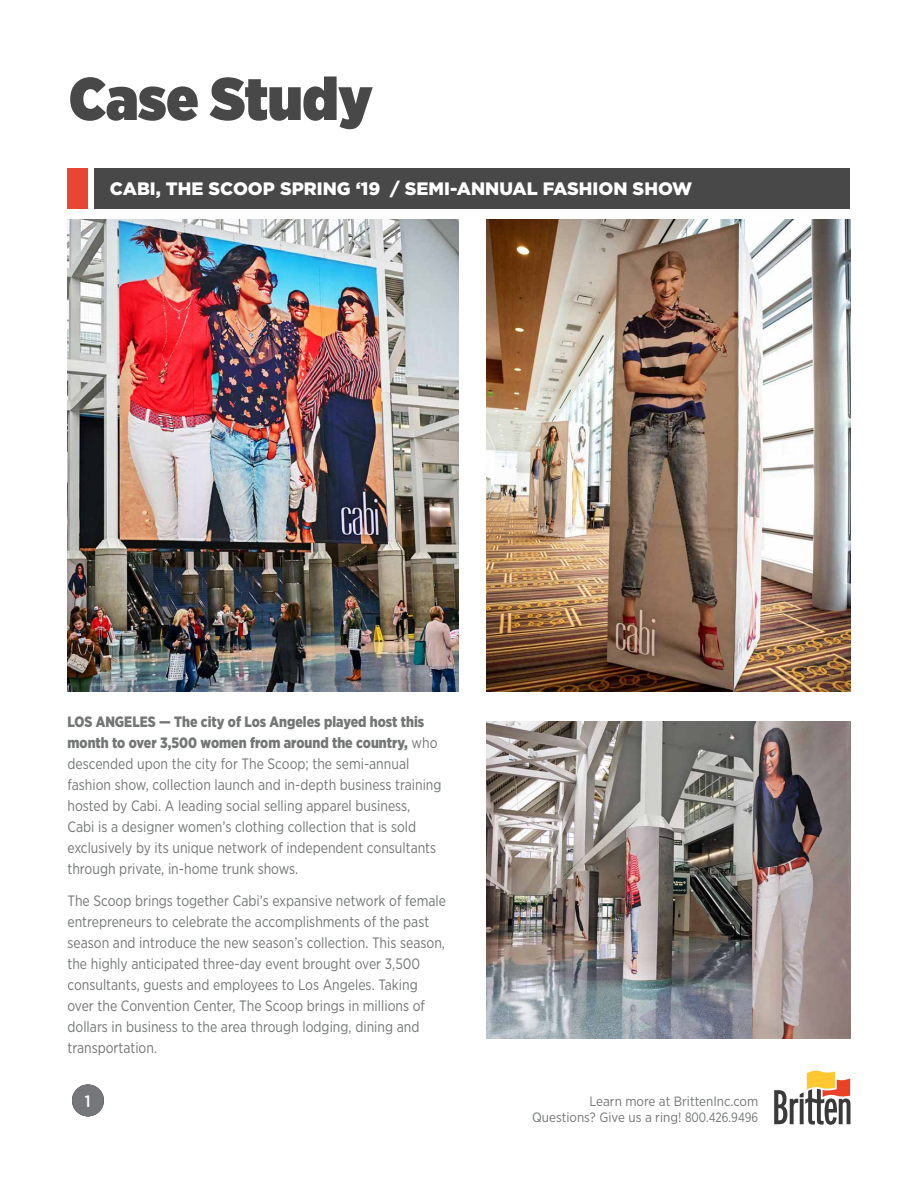
<style>
.page{position:relative;width:918px;height:1188px;background:#fff}
.page>*{position:absolute;margin:0;border:0;box-sizing:border-box;transform-origin:0 0}
.t1{font:900 60px "Gotham Narrow";color:#474847}
.t2{font:900 18px "Gotham";color:#fff}
.t3{font:500 16.5px "Gotham Narrow";color:#fff}
.t4{font:15px/21px "Gotham Narrow";color:#747676;scale:.94 1}
.t5{font:13.5px/16.2px "Gotham Narrow";color:#747676;text-align:right}
.s1{font-weight:900}
</style>
<div class="page">
<div style="left:72px;top:1084px;width:32px;height:32px;background:#76777a;border-radius:50%"></div>
<svg style="left:774px;top:1070px;width:76px;height:54px"></svg>
<img style="left:68px;top:219px;width:391px;height:473px">
<img style="left:486px;top:219px;width:364px;height:473px">
<div style="left:94px;top:169px;width:756px;height:40px;background:#474847"></div>
<div style="left:68px;top:169px;width:20px;height:40px;background:#e64633"></div>
<img style="left:486px;top:721px;width:364px;height:318px">
<h1 class="t1" style="left:69px;top:58px;width:305px">Case Study</h1>
<p class="t2" style="left:110px;top:179px;width:584px">CABI, THE SCOOP SPRING ‘19 / SEMI-ANNUAL FASHION SHOW</p>
<p class="t4" style="left:68px;top:711px;width:399px"><span class="s1">LOS ANGELES — The city of Los Angeles played host this month to over 3,500 women from around the country,</span> who descended upon the city for The Scoop; the semi-annual fashion show, collection launch and in-depth business training hosted by Cabi. A leading social selling apparel business,<br>Cabi is a designer women’s clothing collection that is sold exclusively by its unique network of independent consultants through private, in-home trunk shows.</p>
<p class="t4" style="left:68px;top:890px;width:404px">The Scoop brings together Cabi’s expansive network of female entrepreneurs to celebrate the accomplishments of the past season and introduce the new season’s collection. This season, the highly anticipated three-day event brought over 3,500 consultants, guests and employees to Los Angeles. Taking over the Convention Center, The Scoop brings in millions of dollars in business to the area through lodging, dining and transportation.</p>
<p class="t3" style="left:84px;top:1090px;width:11px">1.</p>
<p class="t5" style="left:532px;top:1093px;width:228px">Learn more at BrittenInc.com<br>Questions? Give us a ring! 800.426.9496</p>
</div>
